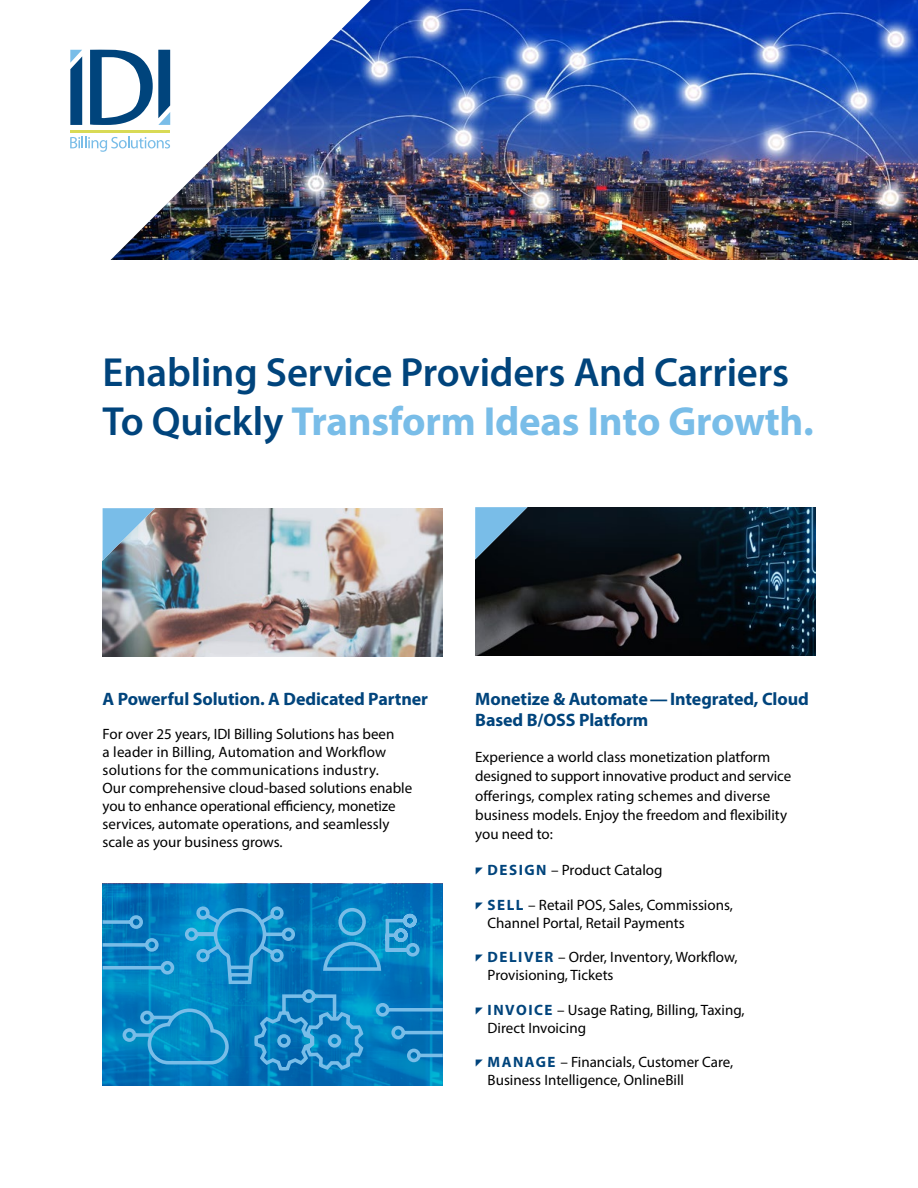
<style>
.page{position:relative;width:918px;height:1188px;background:#fff}
.page>*{position:absolute;margin:0;border:0;box-sizing:border-box;transform-origin:0 0}
.t1{font:600 40.8px/48.9px "Myriad Pro";letter-spacing:-.005em;color:#00447c}
.subhead_2{font:700 18px/21.6px "Myriad Pro";letter-spacing:-.005em;color:#00447c}
.text{font:15px/18px "Myriad Pro";color:#000}
.s1{font-weight:700;color:#79bde8}
.s2{font-weight:700;color:#00447c}
</style>
<div class="page">
<img style="left:103px;top:508px;width:340px;height:149px">
<img style="left:475px;top:507px;width:340px;height:149px">
<svg style="left:103px;top:884px;width:340px;height:201px;background:#0073b8"></svg>
<img style="left:371px;top:0;width:547px;height:259px">
<img style="left:70px;top:0;width:301px;height:260px">
<svg style="left:102px;top:508px;width:55px;height:55px;background:#93b5cc"></svg>
<hr style="left:70px;top:130px;width:100px;height:2px;background:#d9da55">
<svg style="left:70px;top:136px;width:100px;height:16px"></svg>
<svg style="left:70px;top:50px;width:12px;height:75px"></svg>
<svg style="left:90px;top:50px;width:80px;height:75px"></svg>
<svg style="left:475px;top:507px;width:55px;height:55px;background:#3c5e74"></svg>
<svg style="left:121px;top:903px;width:300px;height:170px;background:#097abc"></svg>
<svg style="left:102px;top:913px;width:341px;height:151px;background:#1187c4"></svg>
<p class="t1" style="left:103px;top:347px;width:713px">Enabling Service Providers And Carriers<br>To Quickly <span class="s1">Transform Ideas Into Growth.</span></p>
<p class="subhead_2" style="left:103px;top:687px;width:327px">A Powerful Solution. A Dedicated Partner</p>
<p class="text" style="left:103px;top:725px;width:311px">For over 25 years, IDI Billing Solutions has been<br>a leader in Billing, Automation and Workflow solutions for the communications industry.<br>Our comprehensive cloud-based solutions enable you to enhance operational efficiency, monetize services, automate operations, and seamlessly scale as your business grows.</p>
<p class="subhead_2" style="left:475px;top:687px;width:335px">Monetize &amp; Automate—Integrated, Cloud<br>Based B/OSS Platform</p>
<p class="text" style="left:475px;top:747px;width:318px;line-height:19.4px">Experience a world class monetization platform designed to support innovative product and service offerings, complex rating schemes and diverse business models. Enjoy the freedom and flexibility you need to:</p>
<p class="text" style="left:488px;top:861px;width:176px"><span class="s2">DESIGN</span> – Product Catalog</p>
<p class="text" style="left:488px;top:895px;width:247px"><span class="s2">SELL</span> – Retail POS, Sales, Commissions,<br>Channel Portal, Retail Payments</p>
<p class="text" style="left:488px;top:948px;width:251px"><span class="s2">DELIVER</span> – Order, Inventory, Workflow,<br>Provisioning, Tickets</p>
<p class="text" style="left:488px;top:1001px;width:259px"><span class="s2">INVOICE</span> – Usage Rating, Billing, Taxing,<br>Direct Invoicing</p>
<p class="text" style="left:488px;top:1053px;width:247px"><span class="s2">MANAGE</span> – Financials, Customer Care,<br>Business Intelligence, OnlineBill</p>
</div>
